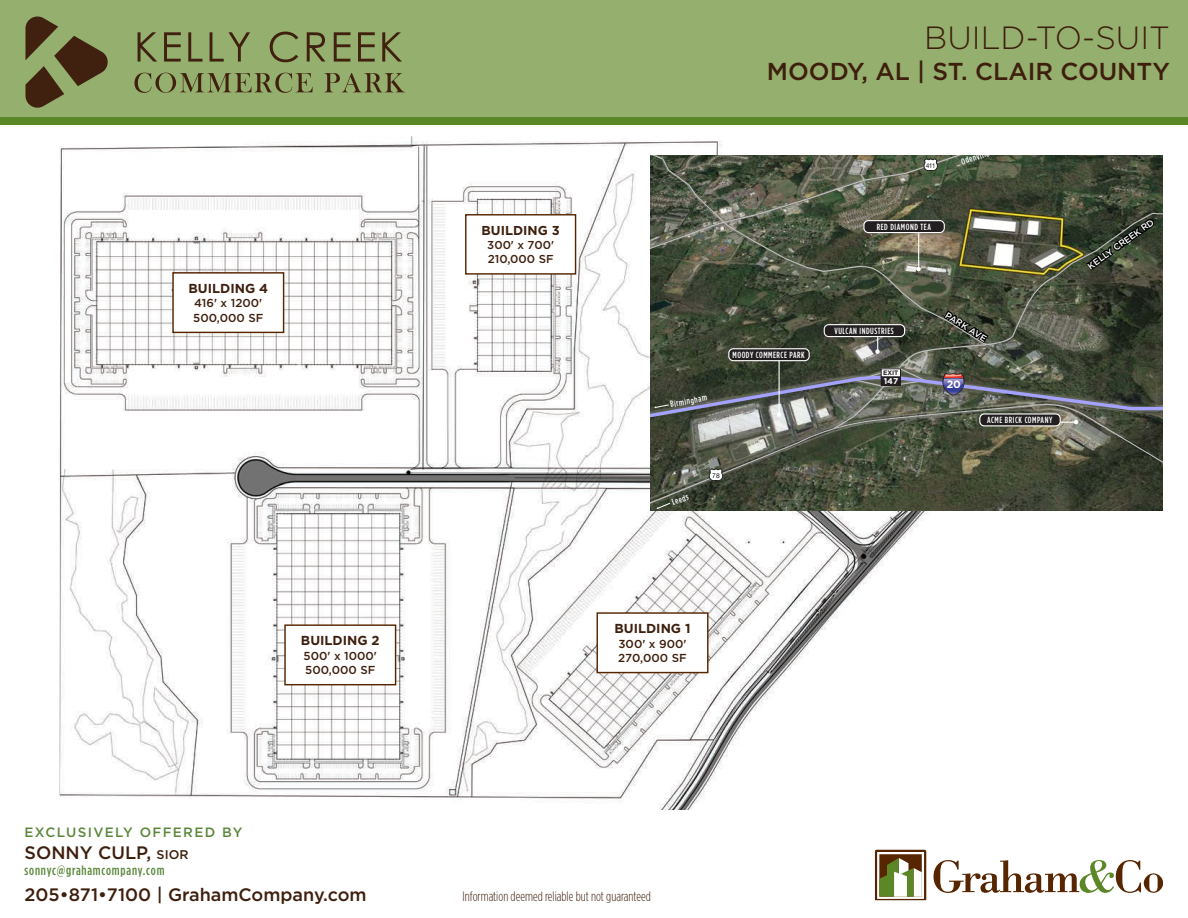
<style>
.page{position:relative;width:1188px;height:918px;background:#fff}
.page>*{position:absolute;margin:0;border:0;box-sizing:border-box;transform-origin:0 0}
.t1{font:300 32.1px "Gotham";color:#3e1f0d}
.t2{font:500 24.45px "Gotham";color:#3e1f0d}
.t3{font:500 18px "Gotham";color:#3e1f0d}
.t4{font:300 13.5px "Gotham Condensed";color:#3e1f0d}
.t5{font:500 13.5px "Gotham Condensed";letter-spacing:.06em;color:#5b873b}
.t6{font:500 13.5px "Gotham";letter-spacing:.1em;color:#5b873b}
.t7{font:700 13.05px "Gotham";color:#3e1f0d}
.t8{font:700 12.9px "Gotham";color:#3e1f0d}
.t9{font:500 11.55px "Gotham";color:#3e1f0d}
.t10{font:700 10.65px "Gotham";color:#fff}
.t11{font:500 9px "Gotham Condensed";letter-spacing:.06em;color:#fff}
.t12{font:500 9px "Gotham";color:#fff}
.t13{font:700 8.4px "Gotham";color:#fff}
.t14{font:6.75px "Helvetica Neue";color:#231f20}
.t15{font:700 6.45px "Gotham";color:#231f20}
.s1{font-size:12.6px}
</style>
<div class="page">
<div style="left:0;top:0;width:1188px;height:124px;background:#94af6e"></div>
<div style="left:0;top:117px;width:1188px;height:7px;background:#5c8727"></div>
<svg style="left:934px;top:860px;width:229px;height:33px"></svg>
<svg style="left:875px;top:850px;width:51px;height:50px"></svg>
<svg style="left:25px;top:16px;width:83px;height:92px"></svg>
<svg style="left:138px;top:32px;width:19px;height:30px"></svg>
<svg style="left:164px;top:32px;width:17px;height:30px"></svg>
<svg style="left:188px;top:32px;width:14px;height:30px"></svg>
<svg style="left:210px;top:32px;width:40px;height:30px"></svg>
<svg style="left:270px;top:32px;width:28px;height:30px"></svg>
<svg style="left:307px;top:32px;width:18px;height:30px"></svg>
<svg style="left:334px;top:32px;width:17px;height:30px"></svg>
<svg style="left:358px;top:32px;width:17px;height:30px"></svg>
<svg style="left:382px;top:32px;width:20px;height:30px"></svg>
<svg style="left:134px;top:73px;width:179px;height:20px"></svg>
<svg style="left:324px;top:73px;width:81px;height:19px"></svg>
<img style="left:60px;top:136px;width:901px;height:674px">
<div style="left:173px;top:273px;width:111px;height:59px;background:#fff"></div>
<div style="left:172px;top:272px;width:112px;height:61px;border:1px solid #572500"></div>
<div style="left:466px;top:215px;width:110px;height:59px;background:#fff"></div>
<div style="left:465px;top:214px;width:111px;height:61px;border:1px solid #572500"></div>
<div style="left:285px;top:625px;width:111px;height:60px;background:#fff"></div>
<div style="left:284px;top:624px;width:112px;height:61px;border:1px solid #572500"></div>
<div style="left:597px;top:613px;width:111px;height:60px;background:#fff"></div>
<div style="left:597px;top:612px;width:112px;height:61px;border:1px solid #572500"></div>
<img style="left:651px;top:156px;width:512px;height:211px">
<svg style="left:832px;top:213px;width:331px;height:154px;background:#4f5342"></svg>
<svg style="left:651px;top:424px;width:512px;height:87px;background:#4c5140"></svg>
<svg style="left:651px;top:253px;width:337px;height:93px;background:#464e3b"></svg>
<svg style="left:709px;top:468px;width:14px;height:14px"></svg>
<svg style="left:651px;top:156px;width:376px;height:97px;background:#5a5f4d"></svg>
<svg style="left:1084px;top:218px;width:72px;height:54px;background:#363d2e"></svg>
<svg style="left:656px;top:503px;width:14px;height:6px"></svg>
<svg style="left:942px;top:309px;width:48px;height:36px;background:#3b4133"></svg>
<div style="left:864px;top:221px;width:80px;height:12px;background:#231f20;border-radius:4px"></div>
<div style="left:863px;top:220px;width:82px;height:13px;border:1px solid #fff;border-radius:4px"></div>
<hr style="left:918px;top:233px;width:1px;height:37px;background:#fff">
<svg style="left:916px;top:267px;width:5px;height:4px"></svg>
<div style="left:824px;top:325px;width:81px;height:12px;background:#231f20;border-radius:4px"></div>
<div style="left:824px;top:324px;width:81px;height:13px;border:1px solid #fff;border-radius:4px"></div>
<svg style="left:875px;top:337px;width:5px;height:17px"></svg>
<div style="left:729px;top:349px;width:80px;height:12px;background:#231f20;border-radius:4px"></div>
<div style="left:728px;top:348px;width:82px;height:13px;border:1px solid #fff;border-radius:4px"></div>
<hr style="left:779px;top:361px;width:1px;height:53px;background:#fff">
<div style="left:979px;top:413px;width:82px;height:13px;border:1px solid #fff;border-radius:4px"></div>
<svg style="left:651px;top:367px;width:512px;height:57px;background:#5a5f58"></svg>
<p class="t7" style="left:189px;top:281px;width:81px">BUILDING 4</p>
<p class="t9" style="left:194px;top:297px;width:70px">416' x 1200'</p>
<p class="t9" style="left:193px;top:311px;width:72px">500,000 SF</p>
<p class="t7" style="left:301px;top:633px;width:80px">BUILDING 2</p>
<p class="t9" style="left:304px;top:649px;width:75px">500' x 1000'</p>
<p class="t9" style="left:305px;top:663px;width:72px">500,000 SF</p>
<p class="t8" style="left:482px;top:223px;width:80px">BUILDING 3</p>
<p class="t9" style="left:487px;top:238px;width:68px">300' x 700'</p>
<p class="t9" style="left:488px;top:253px;width:67px">210,000 SF</p>
<h1 class="t1" style="left:924px;top:20px;width:247px">BUILD-TO-SUIT</h1>
<h2 class="t2" style="left:767px;top:57px;width:405px">MOODY, AL | ST. CLAIR COUNTY</h2>
<p class="t14" style="left:926px;top:160px;width:11px">411</p>
<p class="t11" style="left:877px;top:222px;width:56px">RED DIAMOND TEA</p>
<p class="t11" style="left:960px;top:157px;width:30px;rotate:-18deg">Odenville</p>
<p class="t11" style="left:669px;top:399px;width:39px;rotate:-10deg">Birmingham</p>
<p class="t11" style="left:733px;top:350px;width:74px">MOODY COMMERCE PARK</p>
<p class="t11" style="left:671px;top:497px;width:18px;rotate:-18deg">Leeds</p>
<p class="t14" style="left:712px;top:470px;width:9px">78</p>
<p class="t11" style="left:834px;top:326px;width:61px">VULCAN INDUSTRIES</p>
<p class="t15" style="left:883px;top:369px;width:17px">EXIT</p>
<p class="t13" style="left:884px;top:376px;width:16px">147</p>
<p class="t12" style="left:949px;top:310px;width:48px;rotate:32deg">PARK AVE</p>
<p class="t10" style="left:947px;top:378px;width:16px">20</p>
<p class="t11" style="left:987px;top:415px;width:67px">ACME BRICK COMPANY</p>
<p class="t12" style="left:1086px;top:263px;width:81px;rotate:-36deg">KELLY CREEK RD</p>
<p class="t7" style="left:614px;top:621px;width:78px">BUILDING 1</p>
<p class="t9" style="left:618px;top:637px;width:70px">300' x 900'</p>
<p class="t9" style="left:618px;top:651px;width:70px">270,000 SF</p>
<h3 class="t6" style="left:25px;top:825px;width:219px">EXCLUSIVELY OFFERED BY</h3>
<h3 class="t3" style="left:25px;top:842px;width:165px">SONNY CULP, <span class="s1">SIOR</span></h3>
<h3 class="t5" style="left:25px;top:863px;width:141px">sonnyc@grahamcompany.com</h3>
<h3 class="t3" style="left:25px;top:884px;width:344px">205•871•7100 | GrahamCompany.com</h3>
<h3 class="t4" style="left:463px;top:889px;width:190px">Information deemed reliable but not guaranteed</h3>
</div>
